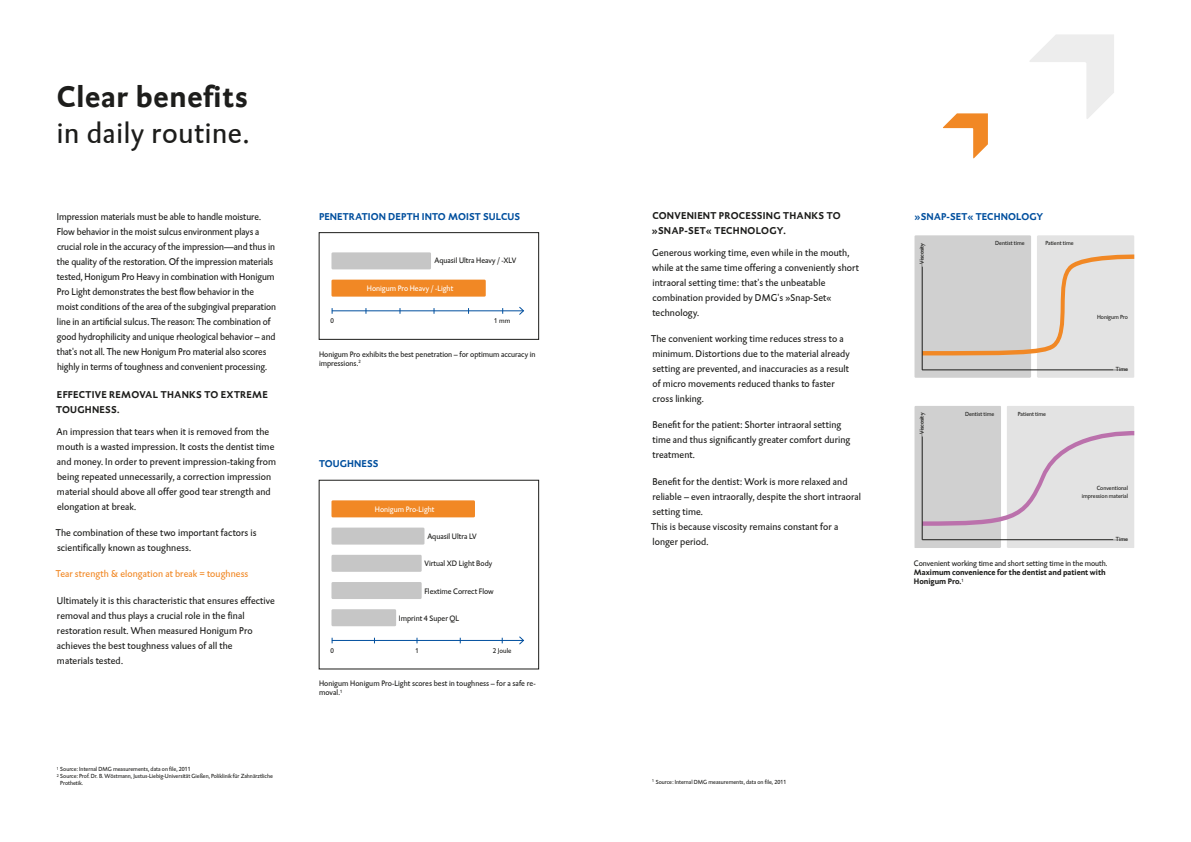
<style>
.page{position:relative;width:1191px;height:842px;background:#fff}
.page>*{position:absolute;margin:0;border:0;box-sizing:border-box;transform-origin:0 0}
.t1{font:30px "DTL Caspari Global";letter-spacing:.025em;color:#1d1d1b}
.t2{font:700 30px "DTL Caspari Global";letter-spacing:.025em;color:#1d1d1b}
.t3{font:10px/15px "DTL Caspari Global";letter-spacing:.01em;color:#1d1d1b}
.t4{font:700 10px/15px "DTL Caspari Global";letter-spacing:.025em;color:#1d1d1b}
.t5{font:700 10px "DTL Caspari Global";letter-spacing:.01em;color:#004f9e}
.t6{font:10px "DTL Caspari Global";letter-spacing:.01em;color:#f18825}
.t7{font:8px/9px "DTL Caspari Global";color:#1d1d1b}
.t8{font:700 8px/9px "DTL Caspari Global";color:#1d1d1b}
.t9{font:8px "DTL Caspari Global";color:#fff}
.t10{font:7px "DTL Caspari Global";color:#1d1d1b}
.t11{font:6px/7.2px "DTL Caspari Global";color:#1d1d1b;text-align:right}
</style>
<div class="page">
<div style="left:331px;top:500px;width:144px;height:17px;background:#f18825"></div>
<hr style="left:332px;top:640px;width:191px;height:1px;background:#004f9e">
<svg style="left:518px;top:636px;width:6px;height:9px"></svg>
<div style="left:331px;top:555px;width:91px;height:17px;background:#c6c6c6"></div>
<div style="left:331px;top:528px;width:93px;height:17px;background:#c6c6c6"></div>
<div style="left:331px;top:582px;width:91px;height:17px;background:#c6c6c6"></div>
<div style="left:331px;top:609px;width:65px;height:17px;background:#c6c6c6"></div>
<div style="left:319px;top:480px;width:220px;height:189px;border:1px solid #1d1d1b"></div>
<hr style="left:332px;top:310px;width:191px;height:1px;background:#004f9e">
<svg style="left:518px;top:306px;width:6px;height:9px"></svg>
<div style="left:331px;top:252px;width:100px;height:17px;background:#c6c6c6"></div>
<div style="left:331px;top:280px;width:155px;height:17px;background:#f18825"></div>
<div style="left:319px;top:232px;width:220px;height:107px;border:1px solid #1d1d1b"></div>
<svg style="left:1030px;top:34px;width:84px;height:85px"></svg>
<svg style="left:943px;top:113px;width:45px;height:46px"></svg>
<svg style="left:914px;top:406px;width:220px;height:142px;background:#d9d6d8"></svg>
<svg style="left:914px;top:235px;width:220px;height:143px;background:#d8d4d1"></svg>
<h1 class="t2" style="left:57px;top:79px;width:192px">Clear benefits</h1>
<h1 class="t1" style="left:57px;top:115px;width:194px">in daily routine.</h1>
<p class="t3" style="left:57px;top:209px;width:221px">Impression materials must be able to handle moisture.<br>Flow behavior in the moist sulcus environment plays a crucial role in the accuracy of the impression—and thus in the quality of the restoration. Of the impression materials tested, Honigum Pro Heavy in combination with Honigum Pro Light demonstrates the best flow behavior in the moist conditions of the area of the subgingival preparation line in an artificial sulcus. The reason: The combination of good hydrophilicity and unique rheological behavior – and that's not all. The new Honigum Pro material also scores highly in terms of toughness and convenient processing.</p>
<p class="t4" style="left:56px;top:387px;width:213px">EFFECTIVE REMOVAL THANKS TO EXTREME<br>TOUGHNESS.</p>
<p class="t3" style="left:57px;top:424px;width:221px">An impression that tears when it is removed from the mouth is a wasted impression. It costs the dentist time and money. In order to prevent impression-taking from being repeated unnecessarily, a correction impression material should above all offer good tear strength and elongation at break.</p>
<p class="t3" style="left:56px;top:525px;width:202px">The combination of these two important factors is scientifically known as toughness.</p>
<p class="t6" style="left:56px;top:568px;width:194px">Tear strength &amp; elongation at break = toughness</p>
<p class="t3" style="left:57px;top:593px;width:219px">Ultimately it is this characteristic that ensures effective removal and thus plays a crucial role in the final restoration result. When measured Honigum Pro achieves the best toughness values of all the<br>materials tested.</p>
<p class="t4" style="left:652px;top:208px;width:190px">CONVENIENT PROCESSING THANKS TO »SNAP-SET« TECHNOLOGY.</p>
<p class="t3" style="left:652px;top:245px;width:208px">Generous working time, even while in the mouth, while at the same time offering a conveniently short intraoral setting time: that's the unbeatable combination provided by DMG's »Snap-Set« technology.</p>
<p class="t3" style="left:651px;top:331px;width:200px">The convenient working time reduces stress to a minimum. Distortions due to the material already setting are prevented, and inaccuracies as a result of micro movements reduced thanks to faster cross linking.</p>
<p class="t3" style="left:652px;top:417px;width:199px">Benefit for the patient: Shorter intraoral setting time and thus significantly greater comfort during treatment.</p>
<p class="t3" style="left:651px;top:474px;width:211px">Benefit for the dentist: Work is more relaxed and reliable – even intraorally, despite the short intraoral setting time.<br>This is because viscosity remains constant for a longer period.</p>
<p class="t5" style="left:319px;top:211px;width:203px">PENETRATION DEPTH INTO MOIST SULCUS</p>
<p class="t5" style="left:914px;top:211px;width:130px">»SNAP-SET« TECHNOLOGY</p>
<p class="t11" style="left:1045px;top:239px;width:30px">Patient time</p>
<p class="t11" style="left:995px;top:239px;width:31px">Dentist time</p>
<p class="t11" style="left:918px;top:264px;width:22px;rotate:-90deg">Viscosity</p>
<p class="t7" style="left:434px;top:256px;width:83px">Aquasil Ultra Heavy / -XLV</p>
<p class="t9" style="left:367px;top:283px;width:88px">Honigum Pro Heavy / -Light</p>
<p class="t11" style="left:1097px;top:313px;width:33px">Honigum Pro</p>
<p class="t10" style="left:330px;top:317px;width:5px">0</p>
<p class="t10" style="left:494px;top:317px;width:18px">1 mm</p>
<p class="t7" style="left:319px;top:349px;width:218px">Honigum Pro exhibits the best penetration – for optimum accuracy in impressions.<sup>2</sup></p>
<p class="t11" style="left:1116px;top:366px;width:14px">Time</p>
<p class="t11" style="left:1017px;top:411px;width:30px">Patient time</p>
<p class="t11" style="left:965px;top:411px;width:31px">Dentist time</p>
<p class="t11" style="left:918px;top:434px;width:22px;rotate:-90deg">Viscosity</p>
<p class="t5" style="left:319px;top:457px;width:61px">TOUGHNESS</p>
<p class="t11" style="left:1081px;top:485px;width:48px">Conventional impression material</p>
<p class="t9" style="left:375px;top:504px;width:61px">Honigum Pro-Light</p>
<p class="t7" style="left:427px;top:532px;width:51px">Aquasil Ultra LV</p>
<p class="t7" style="left:424px;top:559px;width:69px">Virtual XD Light Body</p>
<p class="t7" style="left:424px;top:586px;width:71px">Flextime Correct Flow</p>
<p class="t7" style="left:399px;top:613px;width:62px">Imprint 4 Super QL</p>
<p class="t11" style="left:1116px;top:536px;width:14px">Time</p>
<p class="t7" style="left:914px;top:559px;width:195px">Convenient working time and short setting time in the mouth.</p>
<p class="t8" style="left:914px;top:568px;width:193px">Maximum convenience for the dentist and patient with<br>Honigum Pro.<sup>1</sup></p>
<p class="t10" style="left:330px;top:646px;width:5px">0</p>
<p class="t10" style="left:415px;top:646px;width:5px">1</p>
<p class="t10" style="left:493px;top:646px;width:20px">2 Joule</p>
<p class="t7" style="left:319px;top:679px;width:218px">Honigum Honigum Pro-Light scores best in toughness – for a safe re&shy;moval.<sup>1</sup></p>
<p class="t11" style="left:57px;top:765px;width:136px"><sup>1</sup> Source: Internal DMG measurements, data on file, 2011</p>
<p class="t11" style="left:57px;top:772px;width:218px"><sup>2</sup> Source: Prof. Dr. B. Wöstmann, Justus-Liebig-Universität Gießen, Poliklinik für Zahnärztliche</p>
<p class="t11" style="left:60px;top:779px;width:24px">Prothetik.</p>
<p class="t11" style="left:652px;top:778px;width:136px"><sup>1</sup> Source: Internal DMG measurements, data on file, 2011</p>
</div>
